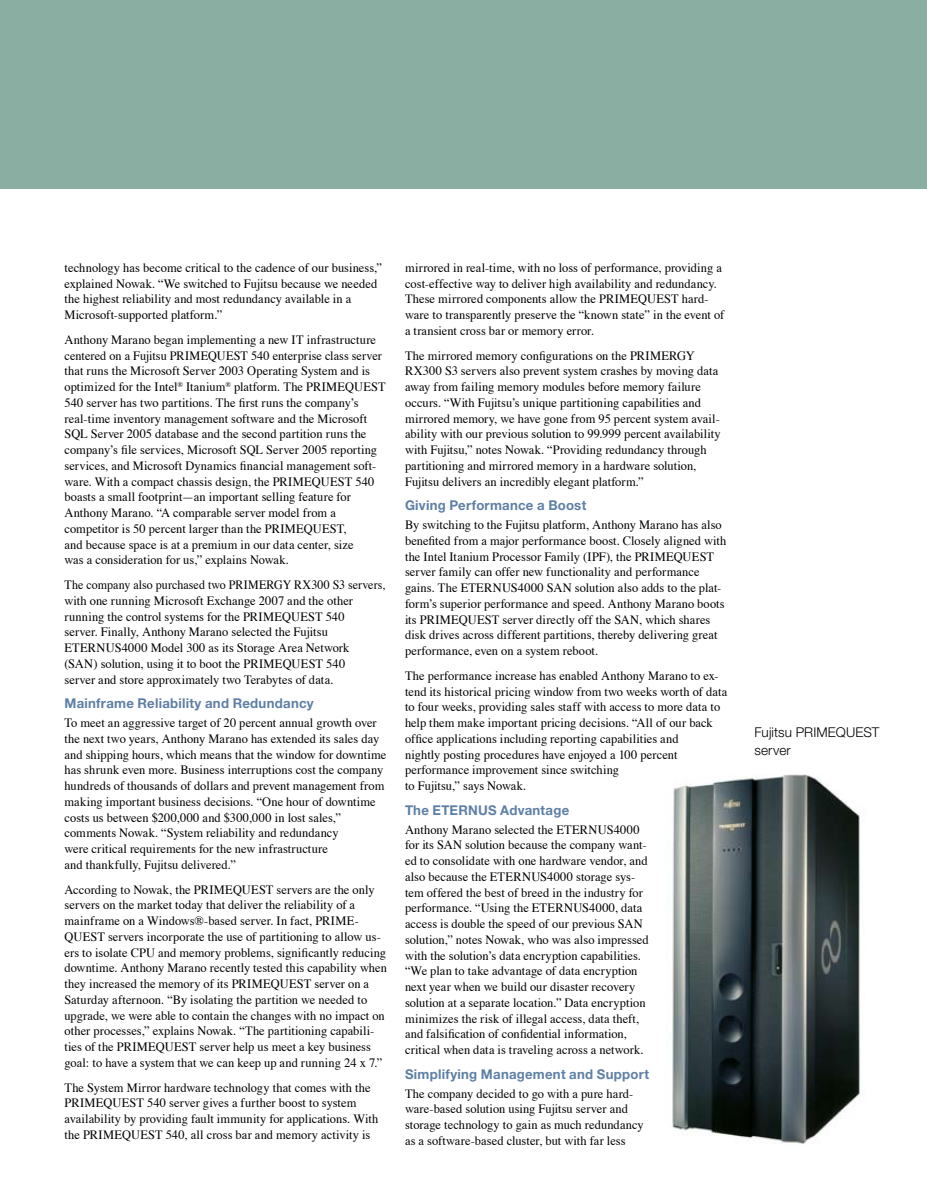
<style>
.page{position:relative;width:927px;height:1197px;background:#fff}
.page>*{position:absolute;margin:0;border:0;box-sizing:border-box;transform-origin:0 0}
.t1{font:700 13.5px "Helvetica Neue";letter-spacing:.02em;color:#5e7fa5}
.t2{font:300 13.5px/17.5px "Helvetica Neue";letter-spacing:.01em;color:#000}
.t3{font:12.75px/15.8px "Times";letter-spacing:.005em;color:#000}
.t4{font:12.75px/15.8px "Times";letter-spacing:.005em;color:#000;scale:.94 1}
</style>
<div class="page">
<div style="left:0;top:0;width:927px;height:189px;background:#8baea2"></div>
<img style="left:672px;top:774px;width:189px;height:370px">
<p class="t3" style="left:64px;top:259px;width:319px">technology has become critical to the cadence of our business,” explained Nowak. “We switched to Fujitsu because we needed the highest reliability and most redundancy available in a Microsoft-supported platform.”</p>
<p class="t3" style="left:64px;top:331px;width:323px">Anthony Marano began implementing a new IT infrastructure centered on a Fujitsu PRIMEQUEST 540 enterprise class server that runs the Microsoft Server 2003 Operating System and is optimized for the Intel<sup>®</sup> Itanium<sup>®</sup> platform. The PRIMEQUEST 540 server has two partitions. The first runs the company’s real-time inventory management software and the Microsoft SQL Server 2005 database and the second partition runs the company’s file services, Microsoft SQL Server 2005 reporting services, and Microsoft Dynamics financial management soft&shy;ware. With a compact chassis design, the PRIMEQUEST 540 boasts a small footprint—an important selling feature for Anthony Marano. “A comparable server model from a competitor is 50 percent larger than the PRIMEQUEST,<br>and because space is at a premium in our data center, size<br>was a consideration for us,” explains Nowak.</p>
<p class="t4" style="left:64px;top:576px;width:343px">The company also purchased two PRIMERGY RX300 S3 servers, with one running Microsoft Exchange 2007 and the other running the control systems for the PRIMEQUEST 540<br>server. Finally, Anthony Marano selected the Fujitsu ETERNUS4000 Model 300 as its Storage Area Network (SAN) solution, using it to boot the PRIMEQUEST 540<br>server and store approximately two Terabytes of data.</p>
<p class="t1" style="left:64px;top:695px;width:251px">Mainframe Reliability and Redundancy</p>
<p class="t3" style="left:64px;top:714px;width:323px">To meet an aggressive target of 20 percent annual growth over the next two years, Anthony Marano has extended its sales day and shipping hours, which means that the window for downtime has shrunk even more. Business interruptions cost the company hundreds of thousands of dollars and prevent management from making important business decisions. “One hour of downtime costs us between $200,000 and $300,000 in lost sales,” comments Nowak. “System reliability and redundancy<br>were critical requirements for the new infrastructure<br>and thankfully, Fujitsu delivered.”</p>
<p class="t3" style="left:64px;top:880px;width:324px">According to Nowak, the PRIMEQUEST servers are the only servers on the market today that deliver the reliability of a mainframe on a Windows®-based server. In fact, PRIME-QUEST servers incorporate the use of partitioning to allow us&shy;ers to isolate CPU and memory problems, significantly reducing downtime. Anthony Marano recently tested this capability when they increased the memory of its PRIMEQUEST server on a Saturday afternoon. “By isolating the partition we needed to upgrade, we were able to contain the changes with no impact on other processes,” explains Nowak. “The partitioning capabili&shy;ties of the PRIMEQUEST server help us meet a key business goal: to have a system that we can keep up and running 24 x 7.”</p>
<p class="t3" style="left:64px;top:1078px;width:315px">The System Mirror hardware technology that comes with the PRIMEQUEST 540 server gives a further boost to system availability by providing fault immunity for applications. With the PRIMEQUEST 540, all cross bar and memory activity is</p>
<p class="t3" style="left:405px;top:259px;width:321px">mirrored in real-time, with no loss of performance, providing a cost-effective way to deliver high availability and redundancy.<br>These mirrored components allow the PRIMEQUEST hard&shy;ware to transparently preserve the “known state” in the event of a transient cross bar or memory error.</p>
<p class="t3" style="left:405px;top:346px;width:317px">The mirrored memory configurations on the PRIMERGY RX300 S3 servers also prevent system crashes by moving data away from failing memory modules before memory failure occurs. “With Fujitsu’s unique partitioning capabilities and mirrored memory, we have gone from 95 percent system avail&shy;ability with our previous solution to 99.999 percent availability with Fujitsu,” notes Nowak. “Providing redundancy through partitioning and mirrored memory in a hardware solution, Fujitsu delivers an incredibly elegant platform.”</p>
<p class="t1" style="left:405px;top:497px;width:183px">Giving Performance a Boost</p>
<p class="t3" style="left:405px;top:516px;width:323px">By switching to the Fujitsu platform, Anthony Marano has also benefited from a major performance boost. Closely aligned with the Intel Itanium Processor Family (IPF), the PRIMEQUEST server family can offer new functionality and performance gains. The ETERNUS4000 SAN solution also adds to the plat&shy;form’s superior performance and speed. Anthony Marano boots its PRIMEQUEST server directly off the SAN, which shares disk drives across different partitions, thereby delivering great performance, even on a system reboot.</p>
<p class="t3" style="left:405px;top:667px;width:324px">The performance increase has enabled Anthony Marano to ex&shy;tend its historical pricing window from two weeks worth of data to four weeks, providing sales staff with access to more data to help them make important pricing decisions. “All of our back office applications including reporting capabilities and<br>nightly posting procedures have enjoyed a 100 percent performance improvement since switching<br>to Fujitsu,” says Nowak.</p>
<p class="t1" style="left:405px;top:802px;width:166px">The ETERNUS Advantage</p>
<p class="t3" style="left:405px;top:820px;width:245px">Anthony Marano selected the ETERNUS4000 for its SAN solution because the company want&shy;ed to consolidate with one hardware vendor, and also because the ETERNUS4000 storage sys&shy;tem offered the best of breed in the industry for performance. “Using the ETERNUS4000, data access is double the speed of our previous SAN solution,” notes Nowak, who was also impressed with the solution’s data encryption capabilities. “We plan to take advantage of data encryption next year when we build our disaster recovery solution at a separate location.” Data encryption minimizes the risk of illegal access, data theft, and falsification of confidential information, critical when data is traveling across a network.</p>
<p class="t1" style="left:405px;top:1066px;width:246px">Simplifying Management and Support</p>
<p class="t3" style="left:405px;top:1084px;width:240px">The company decided to go with a pure hard&shy;ware-based solution using Fujitsu server and storage technology to gain as much redundancy as a software-based cluster, but with far less</p>
<p class="t2" style="left:754px;top:723px;width:126px">Fujitsu PRIMEQUEST server</p>
</div>
